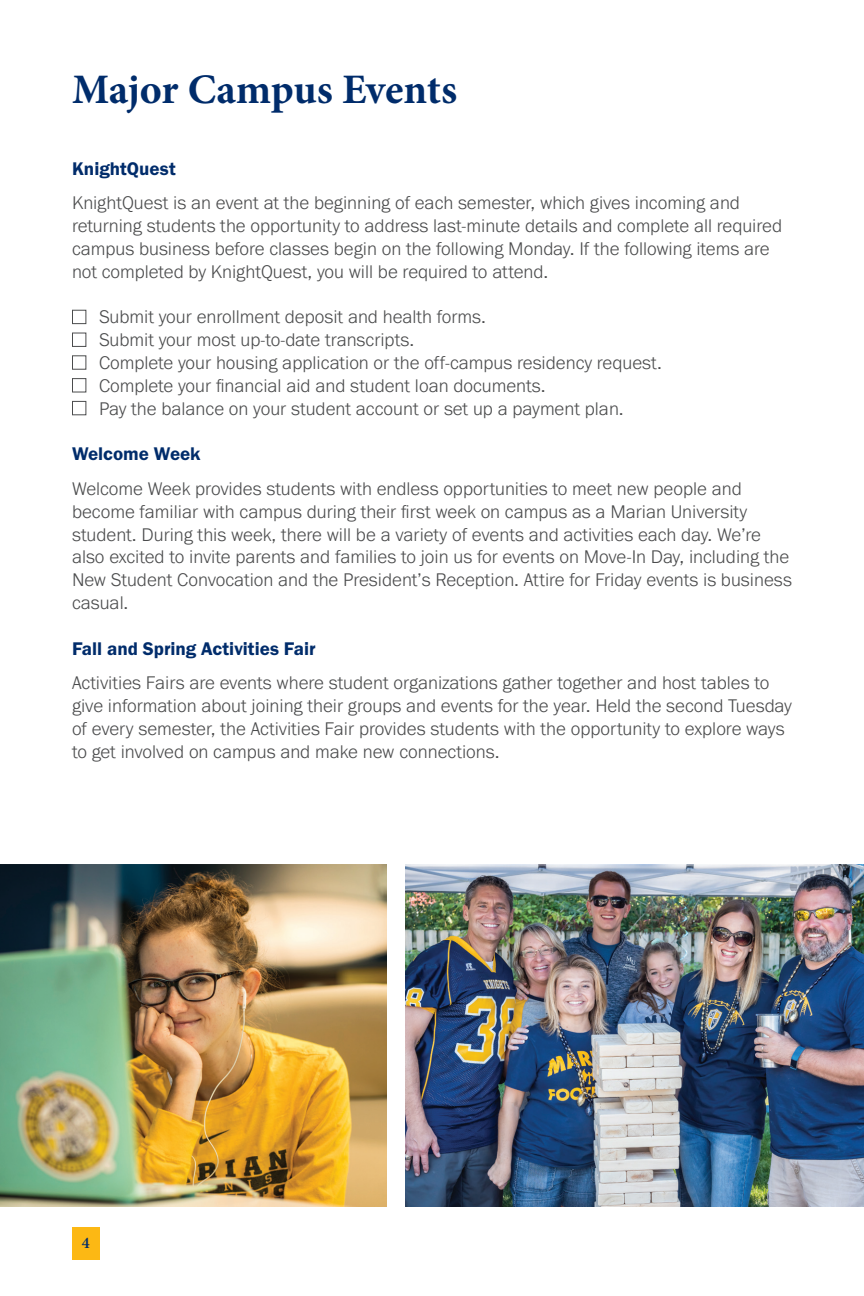
<style>
.page{position:relative;width:864px;height:1296px;background:#fff}
.page>*{position:absolute;margin:0;border:0;box-sizing:border-box;transform-origin:0 0}
.t1{font:700 42px "Minion Pro";letter-spacing:-.005em;color:#002c6b}
.t2{font:300 19px/22.8px "Franklin Gothic URW";color:#4b4c4d}
.t3{font:19px "Franklin Gothic URW Dem";color:#002c6b}
.t4{font:600 16.2px "Minion Pro";color:#002c6b}
</style>
<div class="page">
<div style="left:72px;top:1228px;width:27px;height:32px;background:#fcb814"></div>
<img style="left:0;top:864px;width:864px;height:342px">
<div style="left:72px;top:310px;width:14px;height:14px;background:#fff;border:1px solid #4b4c4d"></div>
<div style="left:72px;top:333px;width:14px;height:14px;background:#fff;border:1px solid #4b4c4d"></div>
<div style="left:72px;top:355px;width:14px;height:15px;background:#fff;border:1px solid #4b4c4d"></div>
<div style="left:72px;top:378px;width:14px;height:14px;background:#fff;border:1px solid #4b4c4d"></div>
<div style="left:72px;top:401px;width:14px;height:14px;background:#fff;border:1px solid #4b4c4d"></div>
<div style="left:387px;top:842px;width:18px;height:375px;background:#fff"></div>
<p class="t1" style="left:72px;top:60px;width:387px">Major Campus Events</p>
<p class="t3" style="left:72px;top:157px;width:105px">KnightQuest</p>
<p class="t2" style="left:72px;top:191px;width:712px">KnightQuest is an event at the beginning of each semester, which gives incoming and returning students the opportunity to address last-minute details and complete all required campus business before classes begin on the following Monday. If the following items are not completed by KnightQuest, you will be required to attend.</p>
<p class="t2" style="left:99px;top:305px;width:389px">Submit your enrollment deposit and health forms.</p>
<p class="t2" style="left:99px;top:328px;width:317px">Submit your most up-to-date transcripts.</p>
<p class="t2" style="left:99px;top:351px;width:564px">Complete your housing application or the off-campus residency request.</p>
<p class="t2" style="left:99px;top:374px;width:448px">Complete your financial aid and student loan documents.</p>
<p class="t2" style="left:99px;top:397px;width:526px">Pay the balance on your student account or set up a payment plan.</p>
<p class="t3" style="left:72px;top:442px;width:130px">Welcome Week</p>
<p class="t2" style="left:72px;top:477px;width:722px">Welcome Week provides students with endless opportunities to meet new people and become familiar with campus during their first week on campus as a Marian University student. During this week, there will be a variety of events and activities each day. We’re also excited to invite parents and families to join us for events on Move-In Day, including the New Student Convocation and the President’s Reception. Attire for Friday events is business casual.</p>
<p class="t3" style="left:72px;top:637px;width:245px">Fall and Spring Activities Fair</p>
<p class="t2" style="left:72px;top:671px;width:721px">Activities Fairs are events where student organizations gather together and host tables to give information about joining their groups and events for the year. Held the second Tuesday of every semester, the Activities Fair provides students with the opportunity to explore ways to get involved on campus and make new connections.</p>
<p class="t4" style="left:82px;top:1232px;width:9px">4</p>
</div>
